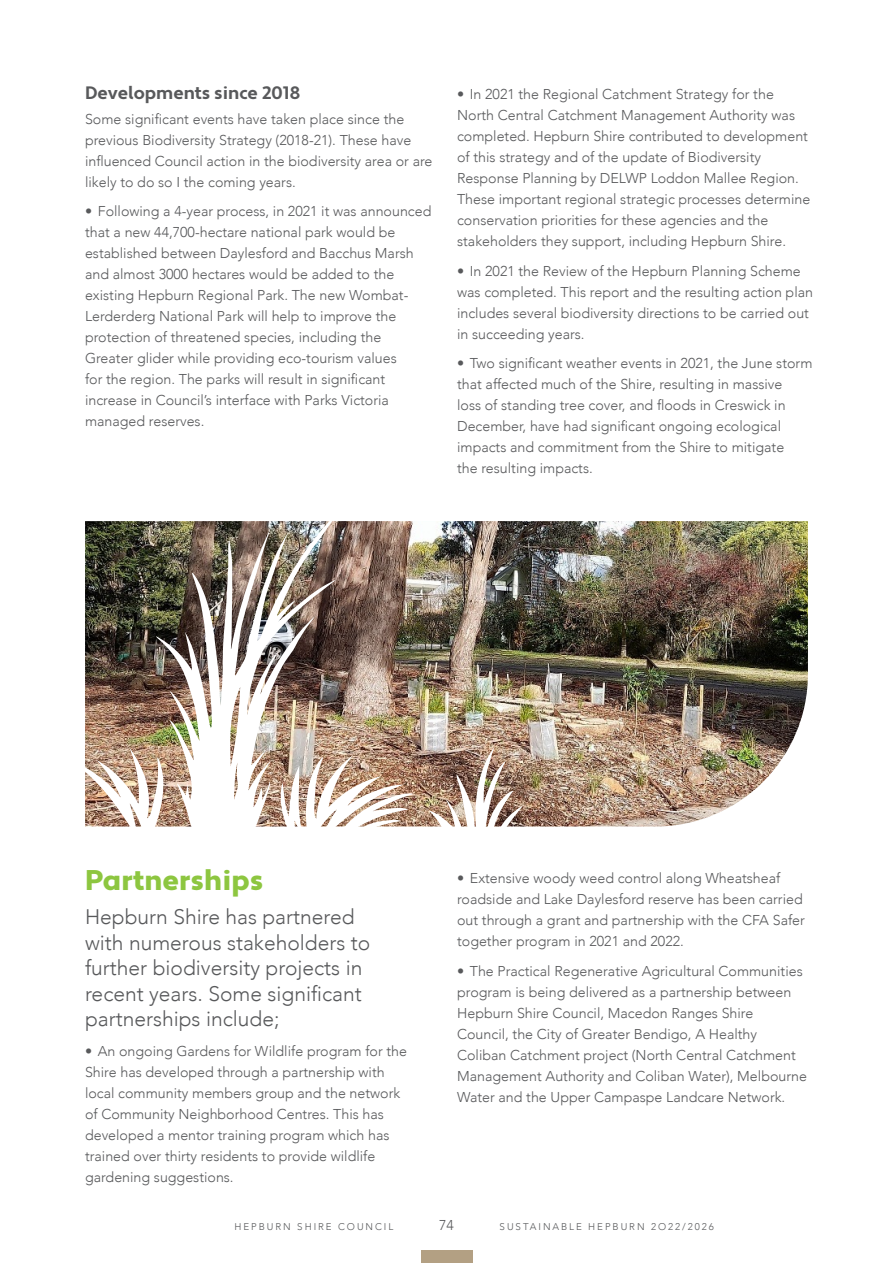
<style>
.page{position:relative;width:893px;height:1263px;background:#fff}
.page>*{position:absolute;margin:0;border:0;box-sizing:border-box;transform-origin:0 0}
.t1{font:900 28.5px "Apertura";color:#8dc640}
.t2{font:300 21px/25.5px "Avenir";color:#58595b}
.t3{font:700 18px "Apertura";color:#58595b}
.t4{font:300 14.25px/21px "Avenir";color:#58595b}
.t5{font:300 9.75px "Avenir";letter-spacing:.2em;color:#58595b}
</style>
<div class="page">
<img style="left:85px;top:521px;width:723px;height:305px">
<div style="left:421px;top:1250px;width:51px;height:13px;background:#b3a083"></div>
<img style="left:429px;top:747px;width:94px;height:80px">
<svg style="left:344px;top:755px;width:70px;height:72px"></svg>
<img style="left:156px;top:521px;width:188px;height:306px">
<img style="left:85px;top:747px;width:79px;height:80px">
<p class="t3" style="left:85px;top:81px;width:217px">Developments since 2018</p>
<p class="t4" style="left:85px;top:108px;width:349px">Some significant events have taken place since the previous Biodiversity Strategy (2018-21). These have influenced Council action in the biodiversity area or are likely to do so I the coming years.</p>
<p class="t4" style="left:85px;top:201px;width:348px">• Following a 4-year process, in 2021 it was announced that a new 44,700-hectare national park would be established between Daylesford and Bacchus Marsh and almost 3000 hectares would be added to the existing Hepburn Regional Park. The new Wombat-Lerderderg National Park will help to improve the protection of threatened species, including the Greater glider while providing eco-tourism values<br>for the region. The parks will result in significant increase in Council’s interface with Parks Victoria managed reserves.</p>
<p class="t4" style="left:457px;top:84px;width:355px">• In 2021 the Regional Catchment Strategy for the North Central Catchment Management Authority was completed. Hepburn Shire contributed to development of this strategy and of the update of Biodiversity Response Planning by DELWP Loddon Mallee Region.<br>These important regional strategic processes determine conservation priorities for these agencies and the stakeholders they support, including Hepburn Shire.</p>
<p class="t4" style="left:457px;top:260px;width:357px">• In 2021 the Review of the Hepburn Planning Scheme was completed. This report and the resulting action plan includes several biodiversity directions to be carried out in succeeding years.</p>
<p class="t4" style="left:457px;top:353px;width:357px">• Two significant weather events in 2021, the June storm that affected much of the Shire, resulting in massive<br>loss of standing tree cover, and floods in Creswick in December, have had significant ongoing ecological impacts and commitment from the Shire to mitigate<br>the resulting impacts.</p>
<h1 class="t1" style="left:85px;top:863px;width:180px">Partnerships</h1>
<h2 class="t2" style="left:85px;top:904px;width:287px">Hepburn Shire has partnered with numerous stakeholders to further biodiversity projects in recent years. Some significant partnerships include;</h2>
<p class="t4" style="left:85px;top:1040px;width:324px">• An ongoing Gardens for Wildlife program for the Shire has developed through a partnership with local community members group and the network of Community Neighborhood Centres. This has developed a mentor training program which has trained over thirty residents to provide wildlife gardening suggestions.</p>
<p class="t4" style="left:457px;top:868px;width:349px">• Extensive woody weed control along Wheatsheaf roadside and Lake Daylesford reserve has been carried out through a grant and partnership with the CFA Safer together program in 2021 and 2022.</p>
<p class="t4" style="left:457px;top:960px;width:351px">• The Practical Regenerative Agricultural Communities program is being delivered as a partnership between Hepburn Shire Council, Macedon Ranges Shire Council, the City of Greater Bendigo, A Healthy Coliban Catchment project (North Central Catchment Management Authority and Coliban Water), Melbourne Water and the Upper Campaspe Landcare Network.</p>
<p class="t5" style="left:235px;top:1221px;width:160px">HEPBURN SHIRE COUNCIL</p>
<p class="t4" style="left:439px;top:1215px;width:16px">74</p>
<p class="t5" style="left:500px;top:1221px;width:216px">SUSTAINABLE HEPBURN 2O22/2026</p>
</div>
